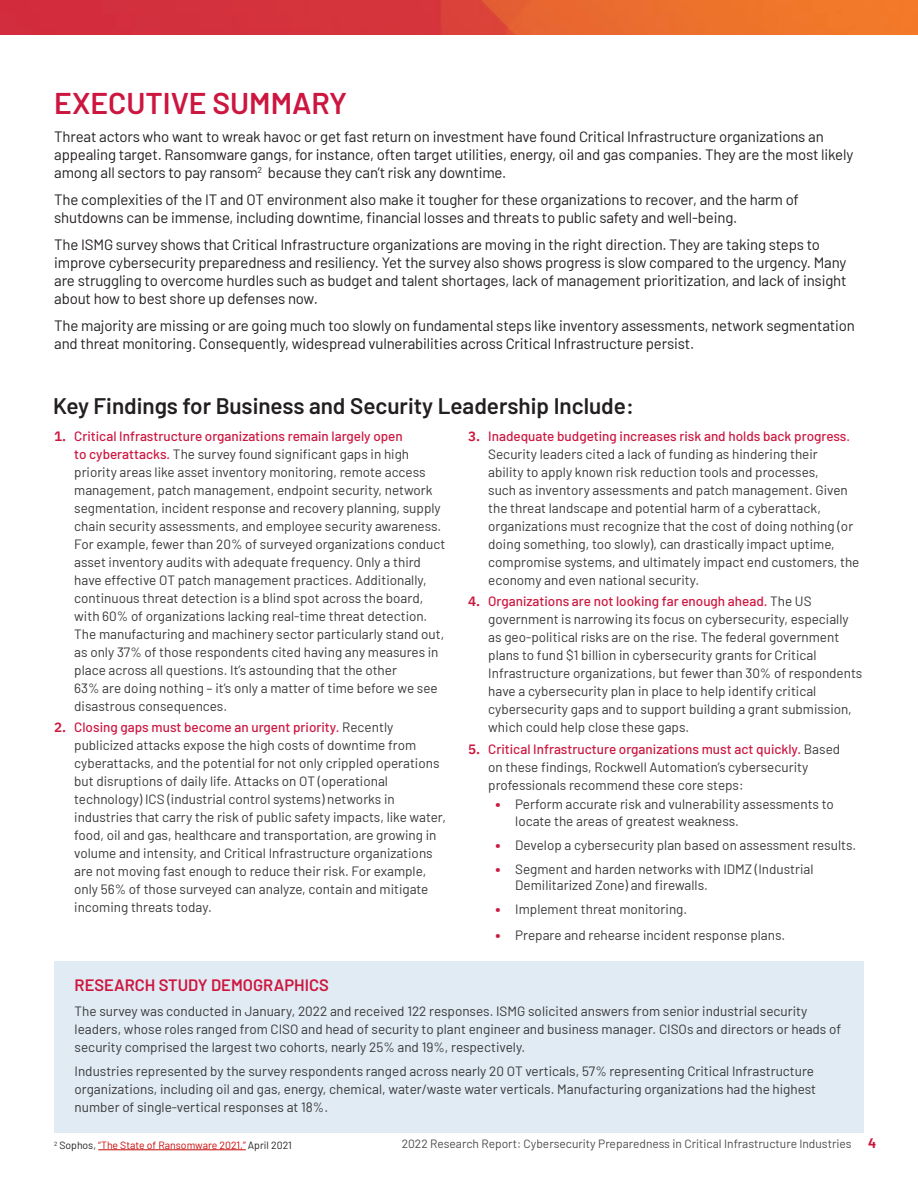
<style>
.page{position:relative;width:918px;height:1188px;background:#fff}
.page>*{position:absolute;margin:0;border:0;box-sizing:border-box;transform-origin:0 0}
.h3_Red{font:600 30px "Barlow";color:#cd163f}
.body{font:600 22.5px "Barlow";color:#231f20}
.Sidebar_-_Subhead_1{font:600 16.5px "Barlow";color:#cd163f}
.body-2{font:15px/18px "Barlow";letter-spacing:-.01em;color:#231f20}
.Sidebar_-_Body_Copy{font:13.5px/18px "Barlow";color:#383839}
.t1{font:12px "Barlow";color:#4c4c4c}
.t2{font:10.5px "Barlow";color:#ca0a0a}
.s1{font-family:"IBM Plex Sans";font-weight:600;color:#cd163f}
.s2{font-weight:500;color:#cd163f}
.s3{font-weight:500;color:#cc1740}
.s4{font-weight:500;color:#d12e53}
.s5{color:#222223}
.s6{font-weight:700;font-size:13.5px;color:#cd163f}
</style>
<div class="page">
<img style="left:0;top:0;width:918px;height:35px">
<div style="left:54px;top:961px;width:810px;height:171px;background:#e1ebf4"></div>
<hr style="left:98px;top:1150px;width:148px;height:1px;background:#ca0a0a">
<p class="h3_Red" style="left:54px;top:81px;width:295px">EXECUTIVE SUMMARY</p>
<p class="body-2" style="left:54px;top:127px;width:801px">Threat actors who want to wreak havoc or get fast return on investment have found Critical Infrastructure organizations an appealing target. Ransomware gangs, for instance, often target utilities, energy, oil and gas companies. They are the most likely among all sectors to pay ransom<sup>2</sup> because they can’t risk any downtime.</p>
<p class="body-2" style="left:54px;top:190px;width:746px">The complexities of the IT and OT environment also make it tougher for these organizations to recover, and the harm of shutdowns can be immense, including downtime, financial losses and threats to public safety and well-being.</p>
<p class="body-2" style="left:54px;top:235px;width:794px">The ISMG survey shows that Critical Infrastructure organizations are moving in the right direction. They are taking steps to improve cybersecurity preparedness and resiliency. Yet the survey also shows progress is slow compared to the urgency. Many are struggling to overcome hurdles such as budget and talent shortages, lack of management prioritization, and lack of insight about how to best shore up defenses now.</p>
<p class="body-2" style="left:54px;top:316px;width:802px">The majority are missing or are going much too slowly on fundamental steps like inventory assessments, network segmentation and threat monitoring. Consequently, widespread vulnerabilities across Critical Infrastructure persist.</p>
<p class="body" style="left:53px;top:389px;width:582px">Key Findings for Business and Security Leadership Include:</p>
<p class="Sidebar_-_Body_Copy" style="left:74px;top:426px;width:373px;text-indent:-20px"><span class="s1">1.</span> <span class="s2">Critical Infrastructure organizations remain largely open<br>to cyberattacks.</span> The survey found significant gaps in high priority areas like asset inventory monitoring, remote access management, patch management, endpoint security, network segmentation, incident response and recovery planning, supply chain security assessments, and employee security awareness.<br>For example, fewer than 20% of surveyed organizations conduct asset inventory audits with adequate frequency. Only a third have effective OT patch management practices. Additionally, continuous threat detection is a blind spot across the board, with 60% of organizations lacking real-time threat detection.<br>The manufacturing and machinery sector particularly stand out, as only 37% of those respondents cited having any measures in place across all questions. It’s astounding that the other<br>63% are doing nothing – it’s only a matter of time before we see disastrous consequences.</p>
<p class="Sidebar_-_Body_Copy" style="left:74px;top:717px;width:373px;text-indent:-20px"><span class="s1">2.</span> <span class="s2">Closing gaps must become an urgent priority.</span> Recently publicized attacks expose the high costs of downtime from cyberattacks, and the potential for not only crippled operations but disruptions of daily life. Attacks on OT (operational technology) ICS (industrial control systems) networks in industries that carry the risk of public safety impacts, like water, food, oil and gas, healthcare and transportation, are growing in volume and intensity, and Critical Infrastructure organizations are not moving fast enough to reduce their risk. For example, only 56% of those surveyed can analyze, contain and mitigate incoming threats today.</p>
<p class="Sidebar_-_Body_Copy" style="left:488px;top:426px;width:373px;text-indent:-20px"><span class="s1">3.</span> <span class="s3">Inadequate budgeting increases risk and holds back progress</span><span class="s4">.<br></span>Security leaders cited a lack of funding as hindering their<br>ability to apply known risk reduction tools and processes,<br>such as inventory assessments and patch management. Given the threat landscape and potential harm of a cyberattack, organizations must recognize that the cost of doing nothing (or doing something, too slowly), can drastically impact uptime, compromise systems, and ultimately impact end customers, the economy and even national security.</p>
<p class="Sidebar_-_Body_Copy" style="left:488px;top:591px;width:376px;text-indent:-20px"><span class="s1">4.</span> <span class="s2">Organizations are not looking far enough ahead.</span> The US government is narrowing its focus on cybersecurity, especially as geo-political risks are on the rise. The federal government plans to fund $1 billion in cybersecurity grants for Critical Infrastructure organizations, but fewer than 30% of respondents have a cybersecurity plan in place to help identify critical cybersecurity gaps and to support building a grant submission, which could help close these gaps.</p>
<p class="Sidebar_-_Body_Copy" style="left:488px;top:739px;width:354px;text-indent:-20px"><span class="s1">5.</span> <span class="s2">Critical Infrastructure organizations must act quickly.</span> Based on these findings, Rockwell Automation’s cybersecurity professionals recommend these core steps:</p>
<p class="Sidebar_-_Body_Copy" style="left:515px;top:795px;width:320px;line-height:16.5px;text-indent:-20px"><span class="s1">•</span> Perform accurate risk and vulnerability assessments to locate the areas of greatest weakness.</p>
<p class="Sidebar_-_Body_Copy" style="left:495px;top:835px;width:363px"><span class="s1">•</span> Develop a cybersecurity plan based on assessment results.</p>
<p class="Sidebar_-_Body_Copy" style="left:515px;top:860px;width:300px;line-height:16.5px;text-indent:-20px"><span class="s1">•</span> Segment and harden networks with IDMZ (Industrial<br>Demilitarized Zone) and firewalls.</p>
<p class="Sidebar_-_Body_Copy" style="left:495px;top:900px;width:194px"><span class="s1">•</span> Implement threat monitoring.</p>
<p class="Sidebar_-_Body_Copy" style="left:495px;top:925px;width:292px"><span class="s1">•</span> Prepare and rehearse incident response plans.</p>
<p class="Sidebar_-_Subhead_1" style="left:75px;top:973px;width:256px">RESEARCH STUDY DEMOGRAPHICS</p>
<p class="Sidebar_-_Body_Copy" style="left:75px;top:1001px;width:768px">The survey was conducted in January, 2022 and received 122 responses. ISMG solicited answers from senior industrial security leaders, whose roles ranged from CISO and head of security to plant engineer and business manager. CISOs and directors or heads of security comprised the largest two cohorts, nearly 25% and 19%, respectively.</p>
<p class="Sidebar_-_Body_Copy" style="left:75px;top:1061px;width:743px">Industries represented by the survey respondents ranged across nearly 20 OT verticals, 57% representing Critical Infrastructure organizations, including oil and gas, energy, chemical, water/waste water verticals. Manufacturing organizations had the highest number of single-vertical responses at 18%.</p>
<p class="t2" style="left:54px;top:1138px;width:239px"><sup>2</sup> <span class="s5">Sophos,</span> “The State of Ransomware 2021,” <span class="s5">April 2021</span></p>
<p class="t1" style="left:402px;top:1134px;width:476px">2022 Research Report: Cybersecurity Preparedness in Critical Infrastructure Industries <span class="s6">4</span></p>
</div>
